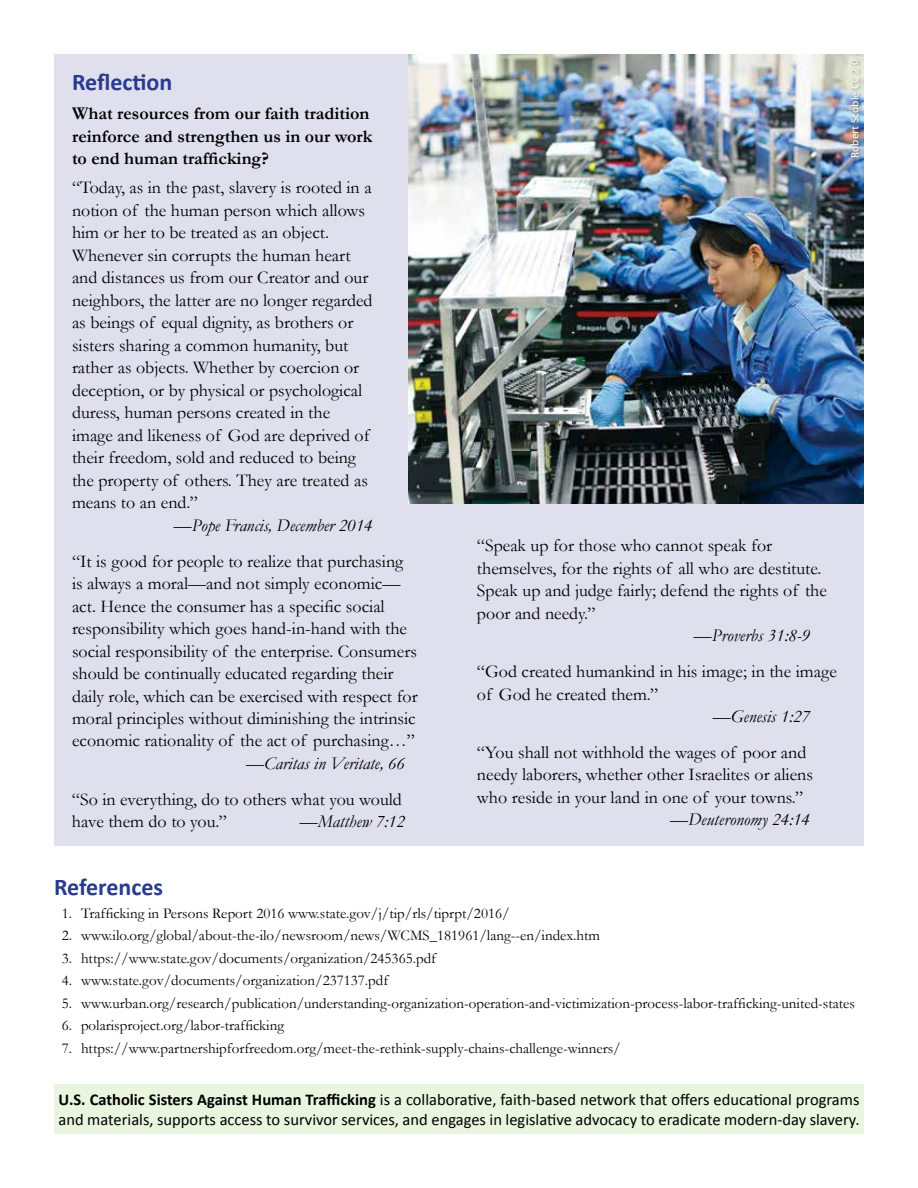
<style>
.page{position:relative;width:918px;height:1188px;background:#fff}
.page>*{position:absolute;margin:0;border:0;box-sizing:border-box;transform-origin:0 0}
.t1{font:700 24px "Calibri";color:#2a3a8e}
.t2{font:18px/22.5px "Garamond";color:#000}
.t3{font:italic 18px "Garamond";color:#000}
.t4{font:700 18px/22.5px "Garamond";color:#000}
.t5{font:16.5px/19.8px "Calibri";color:#000}
.t6{font:15px "Garamond";color:#000}
.t7{font:10.5px "Humanist 777 BT Roman B";color:#fff}
.s1{font-weight:700}
</style>
<div class="page">
<div style="left:54px;top:1084px;width:810px;height:50px;background:#e9f5df"></div>
<div style="left:54px;top:54px;width:810px;height:792px;background:#e0dfee"></div>
<img style="left:409px;top:54px;width:455px;height:450px">
<div style="left:849px;top:57px;width:14px;height:104px;background:#000;opacity:.46"></div>
<h1 class="t1" style="left:72px;top:67px;width:102px">Reflection</h1>
<p class="t4" style="left:72px;top:102px;width:302px">What resources from our faith tradition reinforce and strengthen us in our work to end human trafficking?</p>
<p class="t2" style="left:72px;top:176px;width:302px">“Today, as in the past, slavery is rooted in a notion of the human person which allows him or her to be treated as an object.<br>Whenever sin corrupts the human heart and distances us from our Creator and our neighbors, the latter are no longer regarded as beings of equal dignity, as brothers or sisters sharing a common humanity, but rather as objects. Whether by coercion or deception, or by physical or psychological duress, human persons created in the image and likeness of God are deprived of their freedom, sold and reduced to being the property of others. They are treated as means to an end.”</p>
<p class="t3" style="left:174px;top:513px;width:200px">—Pope Francis, December 2014</p>
<p class="t2" style="left:72px;top:549px;width:347px">“It is good for people to realize that purchasing is always a moral—and not simply economic— act. Hence the consumer has a specific social responsibility which goes hand-in-hand with the social responsibility of the enterprise. Consumers should be continually educated regarding their daily role, which can be exercised with respect for moral principles without diminishing the intrinsic economic rationality of the act of purchasing…”</p>
<p class="t3" style="left:246px;top:751px;width:160px">—Caritas in Veritate, 66</p>
<p class="t2" style="left:72px;top:788px;width:331px">“So in everything, do to others what you would have them do to you.”</p>
<p class="t3" style="left:300px;top:810px;width:107px">—Matthew 7:12</p>
<p class="t7" style="left:848px;top:158px;width:101px;rotate:-90deg">Robert Scoble CC 2.0</p>
<p class="t2" style="left:477px;top:534px;width:352px">“Speak up for those who cannot speak for themselves, for the rights of all who are destitute.<br>Speak up and judge fairly; defend the rights of the poor and needy.”</p>
<p class="t3" style="left:694px;top:623px;width:118px">—Proverbs 31:8-9</p>
<p class="t2" style="left:477px;top:660px;width:361px">“God created humankind in his image; in the image of God he created them.”</p>
<p class="t3" style="left:713px;top:704px;width:99px">—Genesis 1:27</p>
<p class="t2" style="left:477px;top:741px;width:337px">“You shall not withhold the wages of poor and needy laborers, whether other Israelites or aliens who reside in your land in one of your towns.”</p>
<p class="t3" style="left:670px;top:808px;width:141px">—Deuteronomy 24:14</p>
<h1 class="t1" style="left:54px;top:872px;width:111px">References</h1>
<p class="t6" style="left:62px;top:903px;width:449px">1. Trafficking in Persons Report 2016 www.state.gov/j/tip/rls/tiprpt/2016/</p>
<p class="t6" style="left:62px;top:926px;width:540px">2. www.ilo.org/global/about-the-ilo/newsroom/news/WCMS_181961/lang--en/index.htm</p>
<p class="t6" style="left:62px;top:948px;width:376px">3. https://www.state.gov/documents/organization/245365.pdf</p>
<p class="t6" style="left:62px;top:971px;width:328px">4. www.state.gov/documents/organization/237137.pdf</p>
<p class="t6" style="left:62px;top:993px;width:795px">5. www.urban.org/research/publication/understanding-organization-operation-and-victimization-process-labor-trafficking-united-states</p>
<p class="t6" style="left:62px;top:1016px;width:224px">6. polarisproject.org/labor-trafficking</p>
<p class="t6" style="left:62px;top:1038px;width:561px">7. https://www.partnershipforfreedom.org/meet-the-rethink-supply-chains-challenge-winners/</p>
<p class="t5" style="left:58px;top:1090px;width:803px"><span class="s1">U.S. Catholic Sisters Against Human Trafficking</span> is a collaborative, faith-based network that offers educational programs and materials, supports access to survivor services, and engages in legislative advocacy to eradicate modern-day slavery.</p>
</div>
